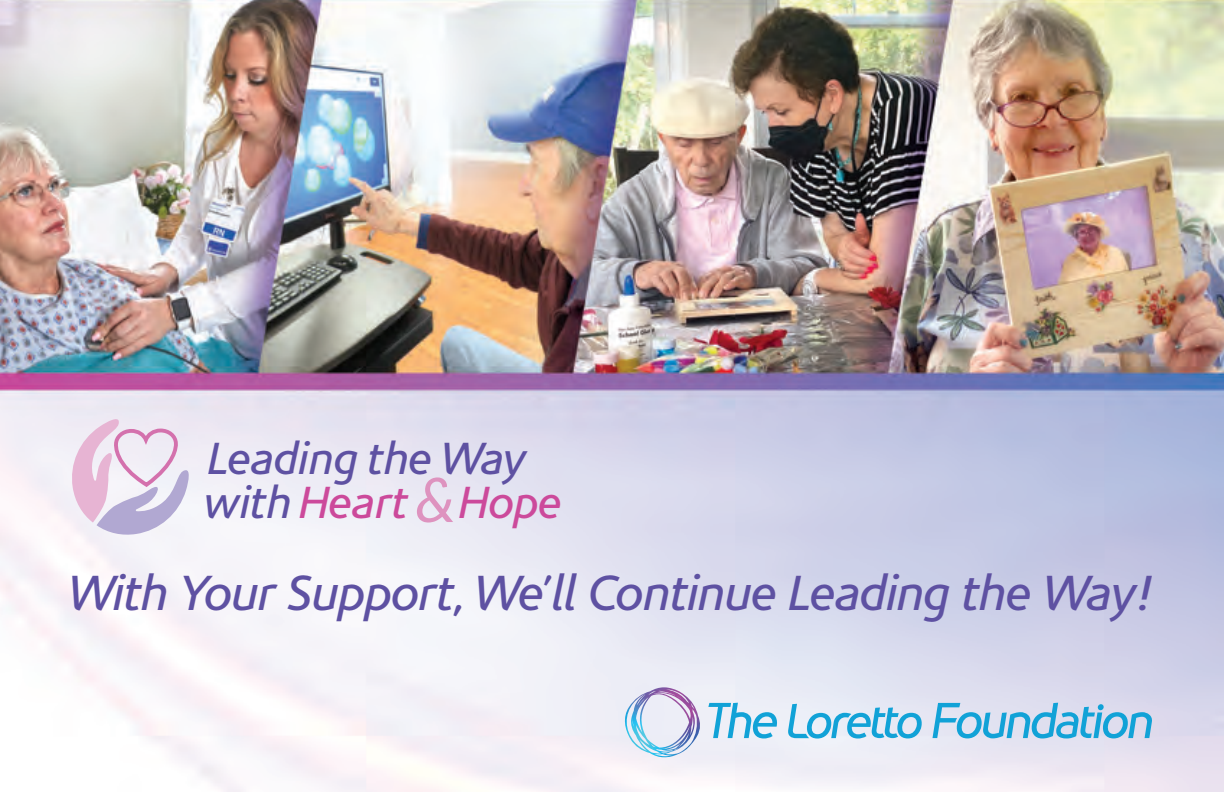
<style>
.page{position:relative;width:1224px;height:792px;background:#fff}
.page>*{position:absolute;margin:0;border:0;box-sizing:border-box;transform-origin:0 0}
.t1{font:italic 50px "Corisande";letter-spacing:-.015em;color:#5e51a2}
.t2{font:italic 45.6px "Corisande";letter-spacing:-.01em;color:#cc4a9b}
.t3{font:italic 45.6px "Corisande";letter-spacing:-.01em;color:#5e51a2}
.s1{color:#5e51a2}
.s2{font-family:"Lato";font-size:61.6px;color:#de93bf}
</style>
<div class="page">
<img style="left:0;top:0;width:1224px;height:792px">
<img style="left:623px;top:687px;width:78px;height:72px">
<svg style="left:787px;top:704px;width:136px;height:35px"></svg>
<svg style="left:932px;top:703px;width:221px;height:35px"></svg>
<svg style="left:708px;top:703px;width:70px;height:36px"></svg>
<svg style="left:69px;top:417px;width:121px;height:119px"></svg>
<p class="t3" style="left:207px;top:434px;width:320px">Leading the Way</p>
<p class="t2" style="left:205px;top:478px;width:359px"><span class="s1">with</span> Heart <span class="s2">&amp;</span>Hope</p>
<p class="t1" style="left:68px;top:566px;width:1089px">With Your Support, We’ll Continue Leading the Way!</p>
</div>
